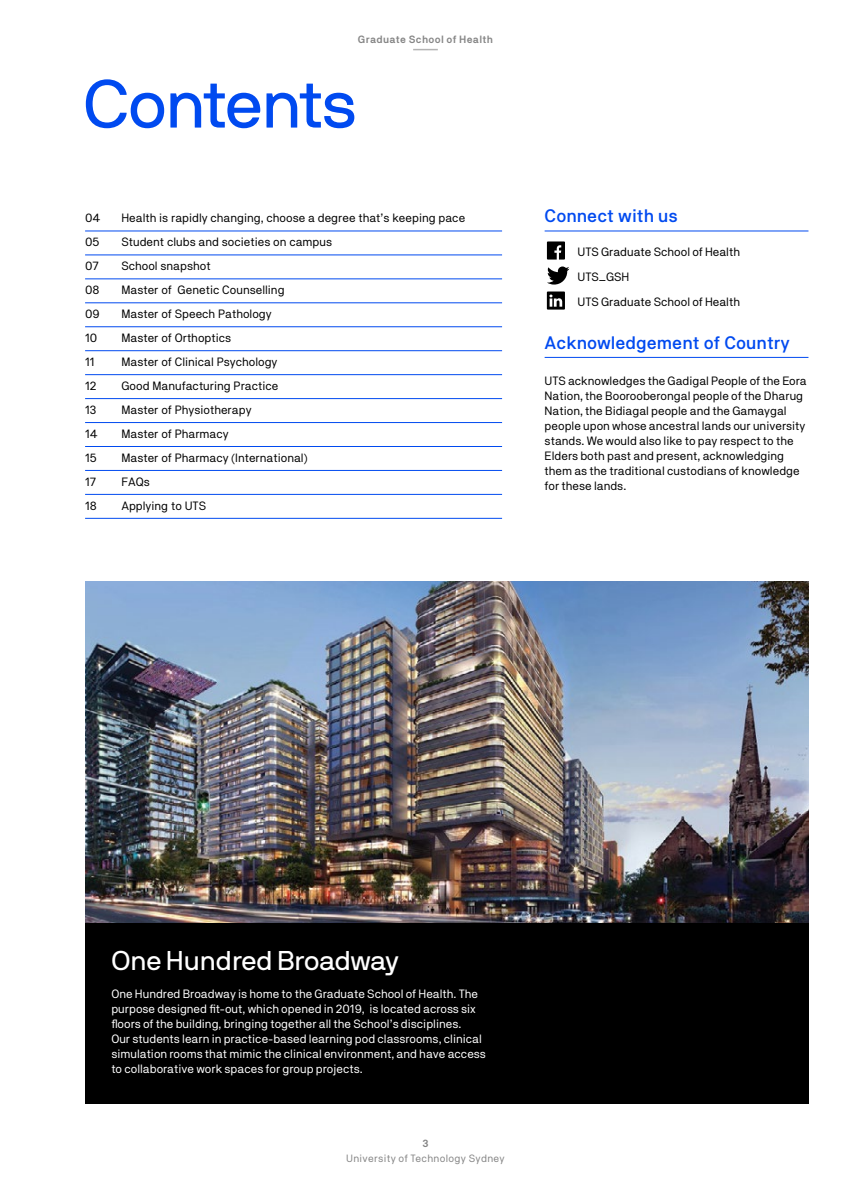
<style>
.page{position:relative;width:851px;height:1191px;background:#fff}
.page>*{position:absolute;margin:0;border:0;box-sizing:border-box;transform-origin:0 0}
.Large_Heading{font:67.5px "NB International Pro";letter-spacing:-.015em;color:#004af0}
.Quotes{font:27px "NB International Pro";color:#fff}
.Acknowledgement_of_country_-_Head{font:500 18px "NB Akademie";color:#004af0}
.Contents_Underlined{font:500 18px "NB Akademie";color:#004af0}
.Body_Text{font:12px/15px "NB Akademie";color:#000}
.Body_Text-2{font:12px/15px "NB Akademie";color:#fff}
.Contents_Underlined-2{font:12px "NB Akademie";color:#000}
.t1{font:10.5px "NB Akademie";letter-spacing:.03em;color:#858585}
.t2{font:600 10.5px "NB Akademie";letter-spacing:.03em;color:#858585}
</style>
<div class="page">
<div style="left:85px;top:923px;width:723px;height:180px;background:#000"></div>
<img style="left:85px;top:582px;width:723px;height:341px">
<hr style="left:544px;top:231px;width:264px;height:1px;background:#004af0">
<hr style="left:544px;top:357px;width:264px;height:1px;background:#004af0">
<svg style="left:547px;top:241px;width:18px;height:18px"></svg>
<svg style="left:547px;top:266px;width:22px;height:18px"></svg>
<svg style="left:546px;top:291px;width:19px;height:18px"></svg>
<hr style="left:85px;top:231px;width:417px;height:1px;background:#004af0">
<hr style="left:85px;top:255px;width:417px;height:1px;background:#004af0">
<hr style="left:85px;top:279px;width:417px;height:1px;background:#004af0">
<hr style="left:85px;top:302px;width:417px;height:1px;background:#004af0">
<hr style="left:85px;top:326px;width:417px;height:1px;background:#004af0">
<hr style="left:85px;top:350px;width:417px;height:1px;background:#004af0">
<hr style="left:85px;top:374px;width:417px;height:1px;background:#004af0">
<hr style="left:85px;top:398px;width:417px;height:1px;background:#004af0">
<hr style="left:85px;top:422px;width:417px;height:1px;background:#004af0">
<hr style="left:85px;top:446px;width:417px;height:1px;background:#004af0">
<hr style="left:85px;top:470px;width:417px;height:1px;background:#004af0">
<hr style="left:85px;top:494px;width:417px;height:1px;background:#004af0">
<hr style="left:85px;top:518px;width:417px;height:1px;background:#004af0">
<svg style="left:413px;top:49px;width:25px;height:1px"></svg>
<p class="t2" style="left:358px;top:33px;width:137px">Graduate School of Health</p>
<p class="Large_Heading" style="left:83px;top:65px;width:275px">Contents</p>
<p class="Contents_Underlined-2" style="left:85px;top:211px;width:17px">04</p>
<p class="Contents_Underlined-2" style="left:121px;top:211px;width:345px">Health is rapidly changing, choose a degree that’s keeping pace</p>
<p class="Contents_Underlined-2" style="left:85px;top:235px;width:16px">05</p>
<p class="Contents_Underlined-2" style="left:121px;top:235px;width:212px">Student clubs and societies on campus</p>
<p class="Contents_Underlined-2" style="left:85px;top:259px;width:15px">07</p>
<p class="Contents_Underlined-2" style="left:121px;top:259px;width:91px">School snapshot</p>
<p class="Contents_Underlined-2" style="left:85px;top:283px;width:16px">08</p>
<p class="Contents_Underlined-2" style="left:121px;top:283px;width:165px">Master of Genetic Counselling</p>
<p class="Contents_Underlined-2" style="left:85px;top:307px;width:16px">09</p>
<p class="Contents_Underlined-2" style="left:121px;top:307px;width:152px">Master of Speech Pathology</p>
<p class="Contents_Underlined-2" style="left:85px;top:331px;width:14px">10</p>
<p class="Contents_Underlined-2" style="left:121px;top:331px;width:111px">Master of Orthoptics</p>
<p class="Contents_Underlined-2" style="left:85px;top:354px;width:11px">11</p>
<p class="Contents_Underlined-2" style="left:121px;top:354px;width:158px">Master of Clinical Psychology</p>
<p class="Contents_Underlined-2" style="left:85px;top:378px;width:13px">12</p>
<p class="Contents_Underlined-2" style="left:121px;top:378px;width:159px">Good Manufacturing Practice</p>
<p class="Contents_Underlined-2" style="left:85px;top:402px;width:13px">13</p>
<p class="Contents_Underlined-2" style="left:121px;top:402px;width:132px">Master of Physiotherapy</p>
<p class="Contents_Underlined-2" style="left:85px;top:426px;width:14px">14</p>
<p class="Contents_Underlined-2" style="left:121px;top:426px;width:109px">Master of Pharmacy</p>
<p class="Contents_Underlined-2" style="left:85px;top:450px;width:13px">15</p>
<p class="Contents_Underlined-2" style="left:121px;top:450px;width:187px">Master of Pharmacy (International)</p>
<p class="Contents_Underlined-2" style="left:85px;top:474px;width:13px">17</p>
<p class="Contents_Underlined-2" style="left:121px;top:474px;width:30px">FAQs</p>
<p class="Contents_Underlined-2" style="left:85px;top:498px;width:13px">18</p>
<p class="Contents_Underlined-2" style="left:121px;top:498px;width:86px">Applying to UTS</p>
<p class="Contents_Underlined" style="left:544px;top:205px;width:135px">Connect with us</p>
<p class="Body_Text" style="left:577px;top:244px;width:164px">UTS Graduate School of Health</p>
<p class="Body_Text" style="left:577px;top:269px;width:53px">UTS_GSH</p>
<p class="Body_Text" style="left:577px;top:294px;width:164px">UTS Graduate School of Health</p>
<p class="Acknowledgement_of_country_-_Head" style="left:544px;top:332px;width:247px">Acknowledgement of Country</p>
<p class="Body_Text" style="left:544px;top:373px;width:263px">UTS acknowledges the Gadigal People of the Eora Nation, the Boorooberongal people of the Dharug Nation, the Bidiagal people and the Gamaygal people upon whose ancestral lands our university stands. We would also like to pay respect to the Elders both past and present, acknowledging them as the traditional custodians of knowledge for these lands.</p>
<p class="Quotes" style="left:111px;top:945px;width:289px">One Hundred Broadway</p>
<p class="Body_Text-2" style="left:111px;top:986px;width:376px">One Hundred Broadway is home to the Graduate School of Health. The purpose designed fit-out, which opened in 2019, is located across six floors of the building, bringing together all the School’s disciplines.<br>Our students learn in practice-based learning pod classrooms, clinical simulation rooms that mimic the clinical environment, and have access to collaborative work spaces for group projects.</p>
<p class="t2" style="left:422px;top:1136px;width:8px">3</p>
<p class="t1" style="left:346px;top:1152px;width:160px">University of Technology Sydney</p>
</div>
